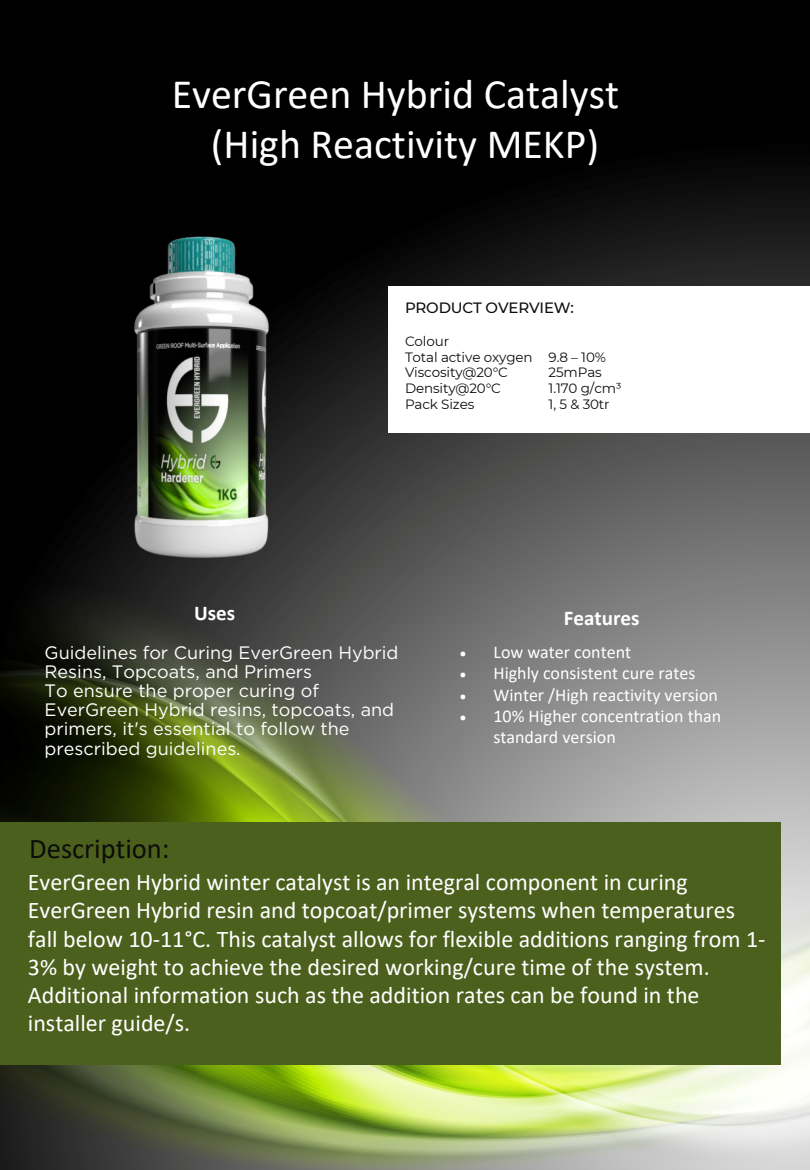
<style>
.page{position:relative;width:810px;height:1170px;background:#fff}
.page>*{position:absolute;margin:0;border:0;box-sizing:border-box;transform-origin:0 0}
.t1{font:42px/49.5px "Calibri";color:#fff;text-align:center}
.t2{font:28.5px "Calibri";color:#0c0d0b}
.t3{font:24px/28.2px "Calibri";color:#fff}
.t4{font:700 21px "Calibri";color:#fff}
.t5{font:19.8px/21.3px "IBM Plex Sans Cond";color:#fff;text-align:justify}
.t6{font:18px/19.2px "Gotham";color:#fff}
.t7{font:18px/21.3px "Calibri";color:#fff}
.t8{font:500 15px "Montserrat";letter-spacing:-.01em;color:#0c0d0b}
.t9{font:13.5px/15.8px "Montserrat";letter-spacing:-.01em;color:#0c0d0b}
</style>
<div class="page">
<img style="left:0;top:0;width:810px;height:1170px">
<img style="left:0;top:207px;width:397px;height:382px">
<div style="left:388px;top:286px;width:422px;height:147px;background:#fff"></div>
<div style="left:0;top:822px;width:781px;height:243px;background:#4b601c"></div>
<p class="t1" style="left:172px;top:73px;width:449px">EverGreen Hybrid Catalyst (High Reactivity MEKP)</p>
<p class="t8" style="left:405px;top:298px;width:170px">PRODUCT OVERVIEW:</p>
<p class="t9" style="left:405px;top:333px;width:46px">Colour</p>
<p class="t9" style="left:405px;top:349px;width:129px">Total active oxygen</p>
<p class="t9" style="left:405px;top:365px;width:104px">Viscosity@20°C</p>
<p class="t9" style="left:405px;top:380px;width:97px">Density@20°C</p>
<p class="t9" style="left:405px;top:396px;width:71px">Pack Sizes</p>
<p class="t9" style="left:549px;top:349px;width:75px">9.8 – 10%<br>25mPas<br>1.170 g/cm³<br>1, 5 &amp; 30tr</p>
<p class="t4" style="left:194px;top:604px;width:43px">Uses</p>
<p class="t4" style="left:564px;top:609px;width:77px">Features</p>
<p class="t6" style="left:45px;top:643px;width:355px">Guidelines for Curing EverGreen Hybrid<br>Resins, Topcoats, and Primers</p>
<p class="t6" style="left:45px;top:681px;width:351px">To ensure the proper curing of EverGreen Hybrid resins, topcoats, and primers, it's essential to follow the prescribed guidelines.</p>
<p class="t7" style="left:493px;top:643px;width:139px">Low water content</p>
<p class="t7" style="left:493px;top:664px;width:229px">Highly consistent cure rates<br>Winter /High reactivity version<br>10% Higher concentration than standard version</p>
<p class="t5" style="left:460px;top:642px;width:9px">• • • •</p>
<p class="t2" style="left:29px;top:837px;width:142px">Description:</p>
<p class="t3" style="left:28px;top:870px;width:739px">EverGreen Hybrid winter catalyst is an integral component in curing EverGreen Hybrid resin and topcoat/primer systems when temperatures fall below 10-11°C. This catalyst allows for flexible additions ranging from 1- 3% by weight to achieve the desired working/cure time of the system.<br>Additional information such as the addition rates can be found in the installer guide/s.</p>
</div>
